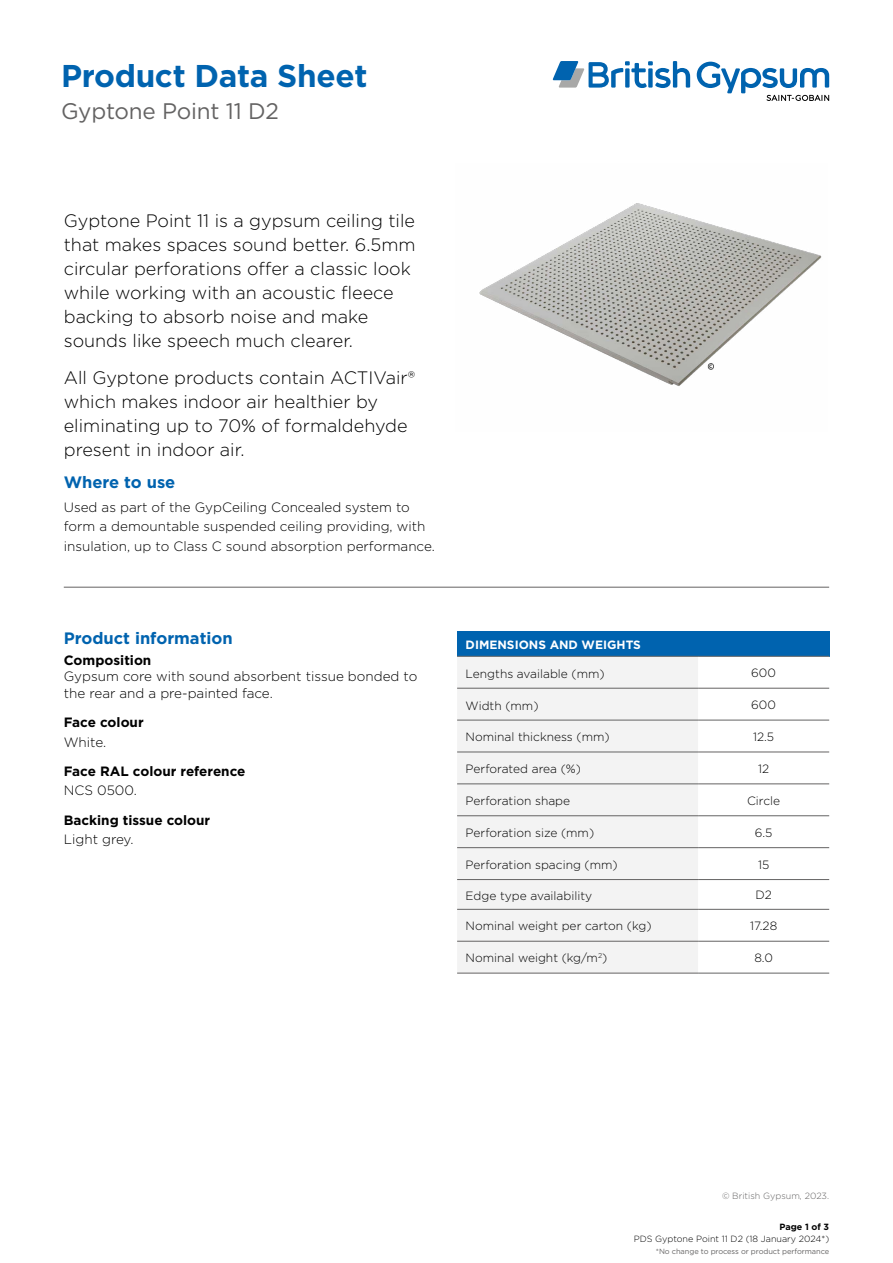
<style>
.page{position:relative;width:893px;height:1263px;background:#fff}
.page>*{position:absolute;margin:0;border:0;box-sizing:border-box;transform-origin:0 0}
.t1{font:700 31.5px "Gotham";letter-spacing:-.01em;color:#0063af}
.t2{font:22.5px "Gotham";letter-spacing:-.01em;color:#646363}
.t3{font:300 18px/24px "Gotham";color:#000}
.t4{font:700 16.5px "Gotham";color:#0063af}
.t5{font:300 13.5px/19.5px "Gotham";color:#000}
.t6{font:700 13.5px "Gotham";color:#000}
.t7{font:300 12px "Gotham";color:#000}
.t8{font:700 12px "Gotham";color:#fff}
.t9{font:300 9px "Gotham";color:#000}
.t10{font:300 9px "Gotham";color:#646363}
.t11{font:700 9px "Gotham";color:#000}
.t12{font:7.5px "Gotham";letter-spacing:-.01em;color:#646363}
</style>
<div class="page">
<svg style="left:553px;top:61px;width:137px;height:27px"></svg>
<svg style="left:697px;top:62px;width:132px;height:39px"></svg>
<hr style="left:64px;top:587px;width:765px;height:1px;background:#646363">
<div style="left:457px;top:631px;width:372px;height:25px;background:#0063af"></div>
<div style="left:457px;top:657px;width:241px;height:316px;background:#f3f3f3"></div>
<svg style="left:698px;top:687px;width:131px;height:286px"></svg>
<hr style="left:457px;top:656px;width:241px;height:1px;background:#646363">
<hr style="left:698px;top:656px;width:131px;height:1px;background:#646363">
<hr style="left:457px;top:688px;width:241px;height:1px;background:#646363">
<hr style="left:698px;top:688px;width:131px;height:1px;background:#646363">
<hr style="left:457px;top:720px;width:241px;height:1px;background:#646363">
<hr style="left:698px;top:720px;width:131px;height:1px;background:#646363">
<hr style="left:457px;top:752px;width:241px;height:1px;background:#646363">
<hr style="left:457px;top:783px;width:241px;height:1px;background:#646363">
<hr style="left:457px;top:815px;width:241px;height:1px;background:#646363">
<hr style="left:457px;top:847px;width:241px;height:1px;background:#646363">
<hr style="left:698px;top:752px;width:131px;height:1px;background:#646363">
<hr style="left:698px;top:783px;width:131px;height:1px;background:#646363">
<hr style="left:698px;top:815px;width:131px;height:1px;background:#646363">
<hr style="left:698px;top:847px;width:131px;height:1px;background:#646363">
<hr style="left:457px;top:879px;width:241px;height:1px;background:#646363">
<hr style="left:698px;top:879px;width:131px;height:1px;background:#646363">
<hr style="left:457px;top:909px;width:241px;height:1px;background:#646363">
<hr style="left:698px;top:909px;width:131px;height:1px;background:#646363">
<hr style="left:457px;top:941px;width:241px;height:1px;background:#646363">
<hr style="left:457px;top:973px;width:241px;height:1px;background:#646363">
<hr style="left:698px;top:941px;width:131px;height:1px;background:#646363">
<hr style="left:698px;top:973px;width:131px;height:1px;background:#646363">
<img style="left:479px;top:203px;width:343px;height:183px">
<h1 class="t1" style="left:61px;top:55px;width:308px">Product Data Sheet</h1>
<p class="t2" style="left:61px;top:96px;width:219px">Gyptone Point 11 D2</p>
<p class="t3" style="left:64px;top:208px;width:353px">Gyptone Point 11 is a gypsum ceiling tile that makes spaces sound better. 6.5mm circular perforations offer a classic look while working with an acoustic fleece backing to absorb noise and make sounds like speech much clearer.</p>
<p class="t3" style="left:64px;top:365px;width:353px">All Gyptone products contain ACTIVair® which makes indoor air healthier by eliminating up to 70% of formaldehyde present in indoor air.</p>
<p class="t4" style="left:64px;top:471px;width:113px">Where to use</p>
<p class="t5" style="left:64px;top:497px;width:373px">Used as part of the GypCeiling Concealed system to form a demountable suspended ceiling providing, with insulation, up to Class C sound absorption performance.</p>
<p class="t4" style="left:64px;top:627px;width:170px">Product information</p>
<p class="t6" style="left:64px;top:651px;width:89px">Composition</p>
<p class="t5" style="left:64px;top:668px;width:355px;line-height:16.5px">Gypsum core with sound absorbent tissue bonded to the rear and a pre-painted face.</p>
<p class="t6" style="left:64px;top:713px;width:81px">Face colour</p>
<p class="t5" style="left:64px;top:732px;width:44px">White.</p>
<p class="t6" style="left:64px;top:762px;width:183px">Face RAL colour reference</p>
<p class="t5" style="left:64px;top:780px;width:75px">NCS 0500.</p>
<p class="t6" style="left:64px;top:811px;width:148px">Backing tissue colour</p>
<p class="t5" style="left:64px;top:829px;width:71px">Light grey.</p>
<p class="t8" style="left:466px;top:637px;width:177px">DIMENSIONS AND WEIGHTS</p>
<p class="t7" style="left:466px;top:666px;width:141px">Lengths available (mm)</p>
<p class="t7" style="left:751px;top:665px;width:26px">600</p>
<p class="t7" style="left:466px;top:698px;width:74px">Width (mm)</p>
<p class="t7" style="left:751px;top:697px;width:26px">600</p>
<p class="t7" style="left:466px;top:729px;width:146px">Nominal thickness (mm)</p>
<p class="t7" style="left:753px;top:729px;width:23px">12.5</p>
<p class="t7" style="left:466px;top:761px;width:117px">Perforated area (%)</p>
<p class="t7" style="left:758px;top:761px;width:13px">12</p>
<p class="t7" style="left:466px;top:793px;width:106px">Perforation shape</p>
<p class="t7" style="left:747px;top:793px;width:35px">Circle</p>
<p class="t7" style="left:466px;top:825px;width:130px">Perforation size (mm)</p>
<p class="t7" style="left:755px;top:825px;width:19px">6.5</p>
<p class="t7" style="left:466px;top:857px;width:154px">Perforation spacing (mm)</p>
<p class="t7" style="left:758px;top:857px;width:13px">15</p>
<p class="t7" style="left:466px;top:888px;width:128px">Edge type availability</p>
<p class="t7" style="left:755px;top:887px;width:18px">D2</p>
<p class="t7" style="left:466px;top:918px;width:187px">Nominal weight per carton (kg)</p>
<p class="t7" style="left:750px;top:918px;width:29px">17.28</p>
<p class="t7" style="left:466px;top:950px;width:143px">Nominal weight (kg/m<sup>2</sup>)</p>
<p class="t7" style="left:754px;top:950px;width:20px">8.0</p>
<p class="t10" style="left:722px;top:1190px;width:109px">© British Gypsum, 2023.</p>
<p class="t11" style="left:779px;top:1220px;width:51px">Page 1 of 3</p>
<p class="t9" style="left:634px;top:1233px;width:197px">PDS Gyptone Point 11 D2 (18 January 2024*)</p>
<p class="t12" style="left:656px;top:1246px;width:175px">*No change to process or product performance</p>
</div>
